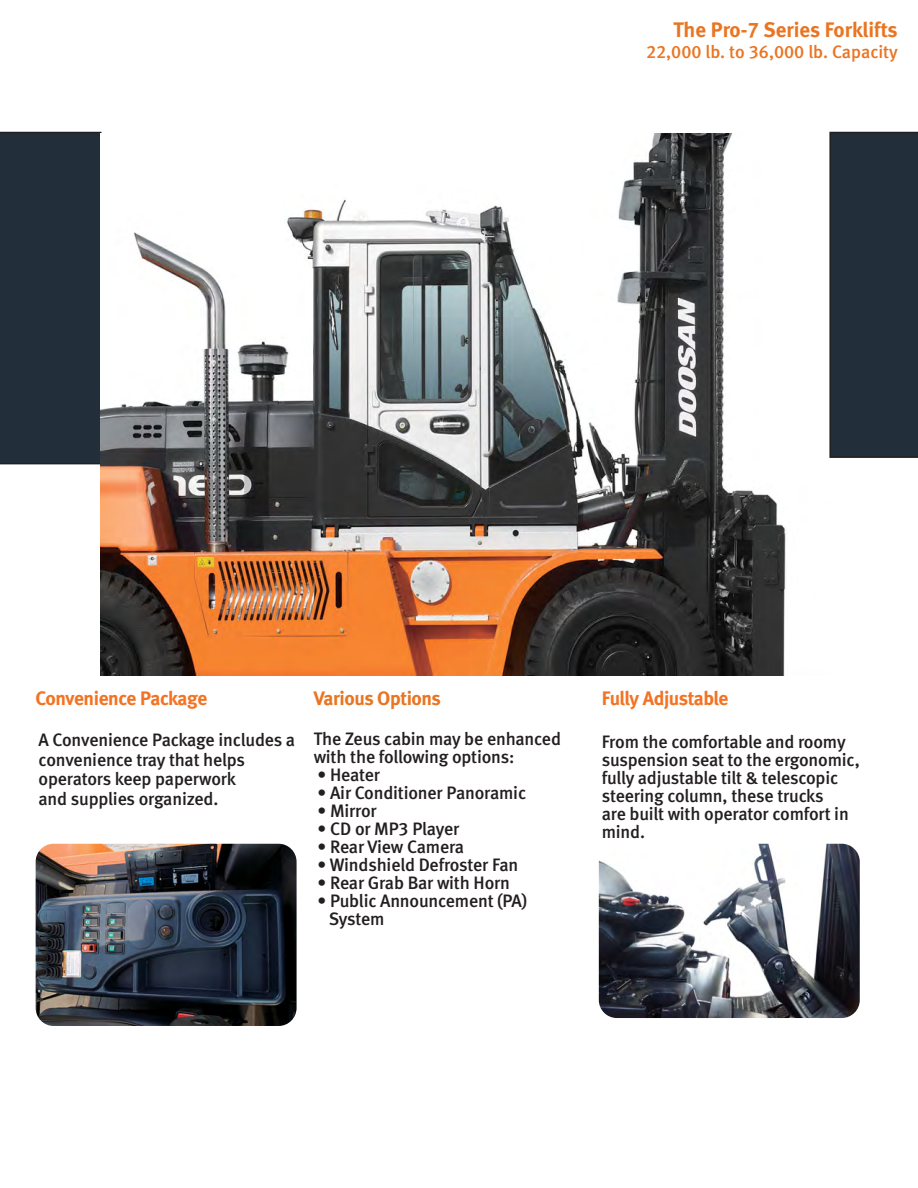
<style>
.page{position:relative;width:918px;height:1188px;background:#fff}
.page>*{position:absolute;margin:0;border:0;box-sizing:border-box;transform-origin:0 0}
.t1{font:21px "Meta Bold LF";color:#e97522}
.Body_Text{font:19.5px "Meta Bold LF";letter-spacing:-.025em;color:#f37323}
.t2{font:19.5px "Meta Bold LF";letter-spacing:-.02em;color:#e97522}
.Body_Text-2{font:18px/18px "Meta Medium LF";letter-spacing:-.01em;color:#231f20}
.t3{font:18px "Meta Medium LF";color:#e97522}
</style>
<div class="page">
<div style="left:0;top:132px;width:102px;height:332px;background:#232e3b"></div>
<img style="left:100px;top:133px;width:687px;height:543px">
<div style="left:829px;top:132px;width:89px;height:326px;background:#232e3b"></div>
<img style="left:36px;top:844px;width:261px;height:182px">
<img style="left:599px;top:844px;width:261px;height:174px">
<p class="t1" style="left:673px;top:17px;width:226px">The Pro-7 Series Forklifts</p>
<p class="t3" style="left:646px;top:41px;width:253px">22,000 lb. to 36,000 lb. Capacity</p>
<p class="Body_Text" style="left:36px;top:687px;width:173px">Convenience Package</p>
<p class="Body_Text-2" style="left:39px;top:731px;width:258px">A Convenience Package includes a</p>
<p class="Body_Text-2" style="left:39px;top:751px;width:208px">convenience tray that helps</p>
<p class="Body_Text-2" style="left:39px;top:770px;width:199px">operators keep paperwork</p>
<p class="Body_Text-2" style="left:39px;top:790px;width:181px">and supplies organized.</p>
<p class="t2" style="left:314px;top:687px;width:129px">Various Options</p>
<p class="Body_Text-2" style="left:314px;top:730px;width:249px">The Zeus cabin may be enhanced</p>
<p class="Body_Text-2" style="left:314px;top:748px;width:202px">with the following options:</p>
<p class="Body_Text-2" style="left:318px;top:766px;width:64px">• Heater</p>
<p class="Body_Text-2" style="left:318px;top:784px;width:210px">• Air Conditioner Panoramic</p>
<p class="Body_Text-2" style="left:318px;top:802px;width:61px">• Mirror</p>
<p class="Body_Text-2" style="left:318px;top:820px;width:143px">• CD or MP3 Player</p>
<p class="Body_Text-2" style="left:318px;top:838px;width:148px">• Rear View Camera</p>
<p class="Body_Text-2" style="left:318px;top:856px;width:202px">• Windshield Defroster Fan</p>
<p class="Body_Text-2" style="left:318px;top:874px;width:194px">• Rear Grab Bar with Horn</p>
<p class="Body_Text-2" style="left:318px;top:892px;width:211px">• Public Announcement (PA)</p>
<p class="Body_Text-2" style="left:329px;top:910px;width:57px">System</p>
<p class="Body_Text" style="left:602px;top:687px;width:128px">Fully Adjustable</p>
<p class="Body_Text-2" style="left:602px;top:733px;width:260px">From the comfortable and roomy suspension seat to the ergonomic, fully adjustable tilt &amp; telescopic steering column, these trucks<br>are built with operator comfort in mind.</p>
</div>
